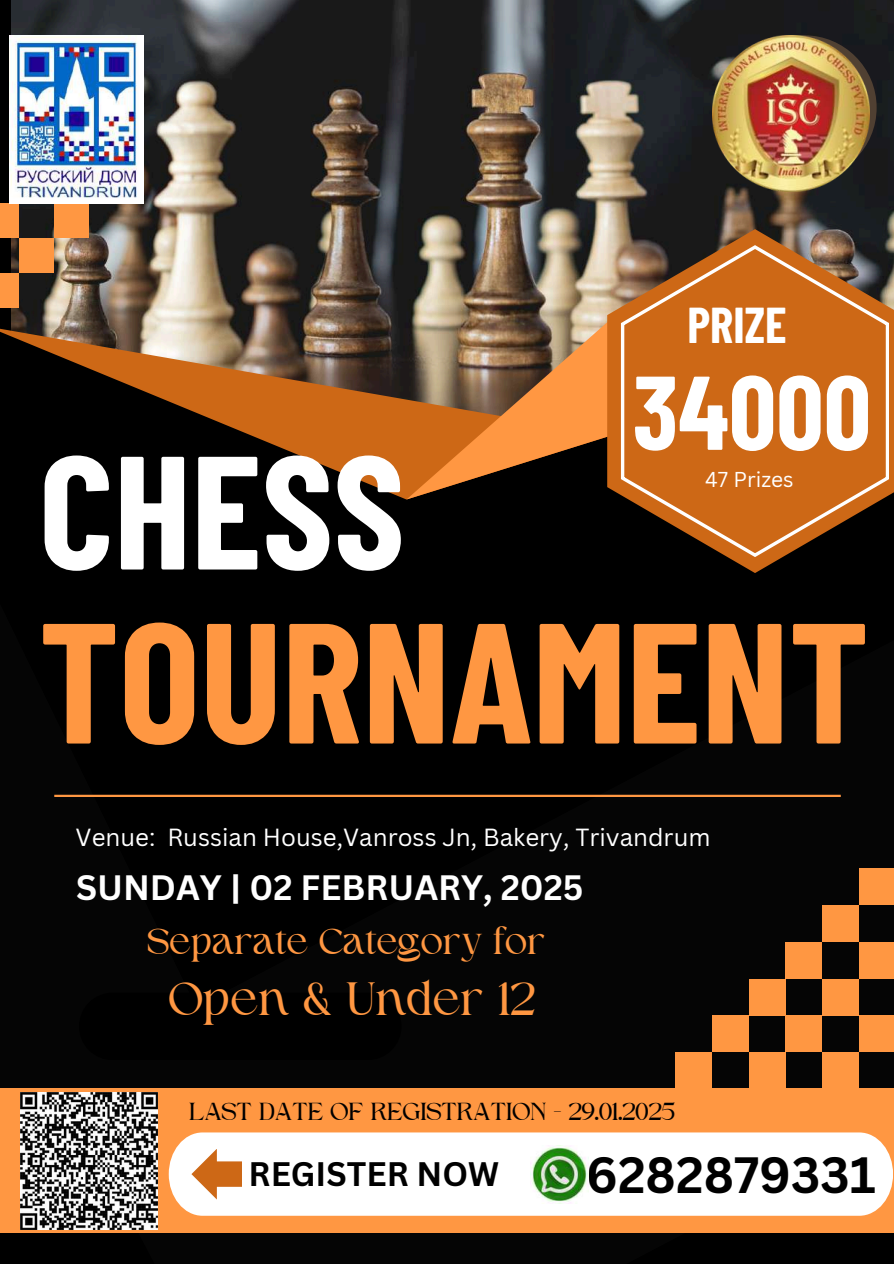
<style>
.page{position:relative;width:894px;height:1264px;background:#fff}
.page>*{position:absolute;margin:0;border:0;box-sizing:border-box;transform-origin:0 0}
.t1{font:700 170.85px "Barlow Condensed";color:#ff9742}
.t2{font:700 160.95px "Barlow Condensed";color:#fff}
.t3{font:700 104.55px "Barlow Condensed";color:#fff}
.t4{font:700 49.65px "Canva Sans";color:#000}
.t5{font:700 49.2px "Barlow Condensed";color:#fff}
.t6{font:47.7px "Higuen";color:#ff9742}
.t7{font:37.05px "Higuen";color:#ff9742}
.t8{font:700 34.35px "Canva Sans";color:#fff}
.t9{font:700 33.15px "Canva Sans";color:#000}
.t10{font:25.2px "Higuen";color:#000}
.t11{font:24.15px "Canva Sans";color:#fff}
.t12{font:21px "Canva Sans";color:#fff}
</style>
<div class="page">
<div style="left:58px;top:531px;width:835px;height:732px;background:#000"></div>
<div style="left:0;top:531px;width:217px;height:704px;background:#000"></div>
<img style="left:12px;top:0;width:881px;height:326px">
<div style="left:0;top:499px;width:607px;height:32px;background:#000"></div>
<svg style="left:0;top:326px;width:406px;height:173px;background:#563419"></svg>
<svg style="left:406px;top:318px;width:201px;height:181px;background:#9e683a"></svg>
<svg style="left:607px;top:229px;width:286px;height:344px;background:#5f3e23"></svg>
<svg style="left:620px;top:245px;width:268px;height:312px;background:#b5621e"></svg>
<div style="left:0;top:1088px;width:893px;height:144px;background:#ff9742"></div>
<div style="left:169px;top:1132px;width:723px;height:83px;background:#fff"></div>
<div style="left:79px;top:992px;width:322px;height:68px;background:#000;border-radius:34px"></div>
<div style="left:675px;top:1052px;width:37px;height:36px;background:#ff9742"></div>
<div style="left:712px;top:1015px;width:36px;height:37px;background:#ff9742"></div>
<div style="left:785px;top:1015px;width:37px;height:37px;background:#ff9742"></div>
<div style="left:858px;top:1015px;width:35px;height:37px;background:#ff9742"></div>
<div style="left:858px;top:868px;width:35px;height:37px;background:#ff9742"></div>
<div style="left:858px;top:941px;width:35px;height:37px;background:#ff9742"></div>
<div style="left:785px;top:941px;width:37px;height:37px;background:#ff9742"></div>
<div style="left:822px;top:978px;width:36px;height:37px;background:#ff9742"></div>
<div style="left:748px;top:978px;width:37px;height:37px;background:#ff9742"></div>
<div style="left:748px;top:1052px;width:37px;height:36px;background:#ff9742"></div>
<div style="left:822px;top:1052px;width:36px;height:36px;background:#ff9742"></div>
<div style="left:822px;top:905px;width:36px;height:36px;background:#ff9742"></div>
<div style="left:54px;top:203px;width:35px;height:35px;background:#ff9742"></div>
<div style="left:19px;top:238px;width:35px;height:35px;background:#ff9742"></div>
<div style="left:0;top:273px;width:19px;height:34px;background:#ff9742"></div>
<div style="left:0;top:203px;width:19px;height:35px;background:#ff9742"></div>
<hr style="left:54px;top:794px;width:786px;height:3px;background:#ff9742">
<img style="left:712px;top:35px;width:156px;height:157px">
<img style="left:530px;top:1145px;width:58px;height:57px">
<img style="left:9px;top:35px;width:134px;height:168px">
<img style="left:20px;top:1092px;width:138px;height:137px">
<svg style="left:191px;top:1148px;width:51px;height:51px;background:#e6b48b"></svg>
<h2 class="t2" style="left:39px;top:408px;width:367px">CHESS</h2>
<h3 class="t5" style="left:687px;top:294px;width:101px">PRIZE</h3>
<h3 class="t3" style="left:632px;top:345px;width:240px">34000</h3>
<p class="t12" style="left:705px;top:464px;width:90px">47 Prizes</p>
<h1 class="t1" style="left:39px;top:572px;width:831px">TOURNAMENT</h1>
<p class="t11" style="left:76px;top:820px;width:636px">Venue: Russian House,Vanross Jn, Bakery, Trivandrum</p>
<h3 class="t8" style="left:76px;top:862px;width:509px">SUNDAY | 02 FEBRUARY, 2025</h3>
<h3 class="t7" style="left:148px;top:925px;width:399px">Separate Category for</h3>
<h3 class="t6" style="left:169px;top:979px;width:368px">Open &amp; Under 12</h3>
<p class="t10" style="left:189px;top:1101px;width:487px">LAST DATE OF REGISTRATION - 29.01.2025</p>
<h3 class="t9" style="left:248px;top:1150px;width:252px">REGISTER NOW</h3>
<h3 class="t4" style="left:585px;top:1140px;width:291px">6282879331</h3>
</div>
